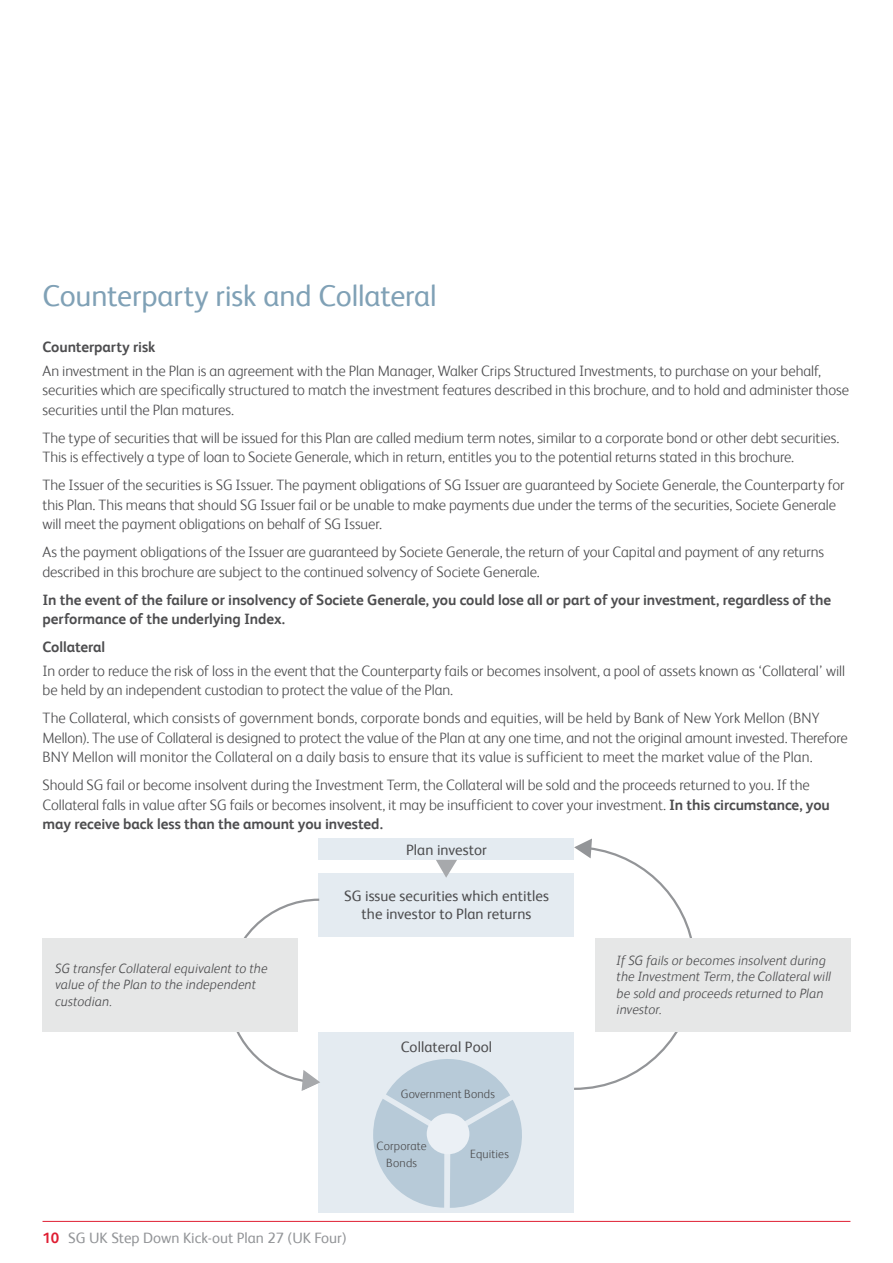
<style>
.page{position:relative;width:893px;height:1263px;background:#fff}
.page>*{position:absolute;margin:0;border:0;box-sizing:border-box;transform-origin:0 0}
.t1{font:30px "FS Albert";letter-spacing:-.005em;color:#80a1b6}
.t2{font:300 15px/19.5px "FS Albert";letter-spacing:-.005em;color:#4d4d4f}
.t3{font:700 15px/19.5px "FS Albert";letter-spacing:-.005em;color:#4d4d4f}
.t4{font:15px/18px "FS Albert";letter-spacing:.005em;color:#4d4d4f;text-align:center}
.t5{font:15px "FS Albert";color:#939598}
.t6{font:700 15px "FS Albert";color:#df1e32}
.t7{font:italic 300 13.5px/16.5px "FS Albert";letter-spacing:.005em;color:#4d4d4f}
.t8{font:300 12px/16.5px "FS Albert";letter-spacing:.01em;color:#4d4d4f;text-align:center}
.s1{font-weight:700}
</style>
<div class="page">
<hr style="left:43px;top:1221px;width:807px;height:1px;background:#df1e32">
<svg style="left:572px;top:838px;width:125px;height:252px"></svg>
<div style="left:319px;top:838px;width:255px;height:22px;background:#e4ebf1"></div>
<div style="left:319px;top:873px;width:255px;height:64px;background:#e4ebf1"></div>
<div style="left:319px;top:1033px;width:255px;height:180px;background:#e4ebf1"></div>
<svg style="left:373px;top:1059px;width:149px;height:149px"></svg>
<div style="left:427px;top:1113px;width:42px;height:41px;background:#ebf0f5;border-radius:50%"></div>
<svg style="left:436px;top:860px;width:21px;height:18px"></svg>
<div style="left:43px;top:938px;width:255px;height:93px;background:#e6e7e7"></div>
<div style="left:595px;top:938px;width:255px;height:93px;background:#e6e7e7"></div>
<svg style="left:226px;top:897px;width:95px;height:194px"></svg>
<h1 class="t1" style="left:43px;top:279px;width:396px">Counterparty risk and Collateral</h1>
<p class="t3" style="left:43px;top:337px;width:114px">Counterparty risk</p>
<p class="t2" style="left:43px;top:361px;width:808px">An investment in the Plan is an agreement with the Plan Manager, Walker Crips Structured Investments, to purchase on your behalf, securities which are specifically structured to match the investment features described in this brochure, and to hold and administer those securities until the Plan matures.</p>
<p class="t2" style="left:43px;top:428px;width:798px">The type of securities that will be issued for this Plan are called medium term notes, similar to a corporate bond or other debt securities.<br>This is effectively a type of loan to Societe Generale, which in return, entitles you to the potential returns stated in this brochure.</p>
<p class="t2" style="left:43px;top:475px;width:803px">The Issuer of the securities is SG Issuer. The payment obligations of SG Issuer are guaranteed by Societe Generale, the Counterparty for this Plan. This means that should SG Issuer fail or be unable to make payments due under the terms of the securities, Societe Generale will meet the payment obligations on behalf of SG Issuer.</p>
<p class="t2" style="left:43px;top:542px;width:783px">As the payment obligations of the Issuer are guaranteed by Societe Generale, the return of your Capital and payment of any returns described in this brochure are subject to the continued solvency of Societe Generale.</p>
<p class="t3" style="left:43px;top:590px;width:790px">In the event of the failure or insolvency of Societe Generale, you could lose all or part of your investment, regardless of the performance of the underlying Index.</p>
<p class="t3" style="left:43px;top:637px;width:64px">Collateral</p>
<p class="t2" style="left:43px;top:661px;width:804px">In order to reduce the risk of loss in the event that the Counterparty fails or becomes insolvent, a pool of assets known as ‘Collateral’ will be held by an independent custodian to protect the value of the Plan.</p>
<p class="t2" style="left:43px;top:708px;width:807px">The Collateral, which consists of government bonds, corporate bonds and equities, will be held by Bank of New York Mellon (BNY<br>Mellon). The use of Collateral is designed to protect the value of the Plan at any one time, and not the original amount invested. Therefore<br>BNY Mellon will monitor the Collateral on a daily basis to ensure that its value is sufficient to meet the market value of the Plan.</p>
<p class="t2" style="left:43px;top:775px;width:789px">Should SG fail or become insolvent during the Investment Term, the Collateral will be sold and the proceeds returned to you. If the<br>Collateral falls in value after SG fails or becomes insolvent, it may be insufficient to cover your investment. <span class="s1">In this circumstance, you may receive back less than the amount you invested.</span></p>
<p class="t4" style="left:406px;top:840px;width:82px">Plan investor</p>
<p class="t4" style="left:344px;top:887px;width:206px">SG issue securities which entitles the investor to Plan returns</p>
<p class="t7" style="left:55px;top:960px;width:214px">SG transfer Collateral equivalent to the value of the Plan to the independent custodian.</p>
<p class="t7" style="left:617px;top:952px;width:216px">If SG fails or becomes insolvent during the Investment Term, the Collateral will be sold and proceeds returned to Plan investor.</p>
<p class="t4" style="left:401px;top:1038px;width:93px">Collateral Pool</p>
<p class="t8" style="left:401px;top:1086px;width:95px">Government Bonds</p>
<p class="t6" style="left:43px;top:1229px;width:18px">10</p>
<p class="t5" style="left:68px;top:1229px;width:280px">SG UK Step Down Kick-out Plan 27 (UK Four)</p>
<p class="t8" style="left:377px;top:1138px;width:51px">Corporate<br>Bonds</p>
<p class="t8" style="left:470px;top:1145px;width:40px">Equities</p>
</div>
